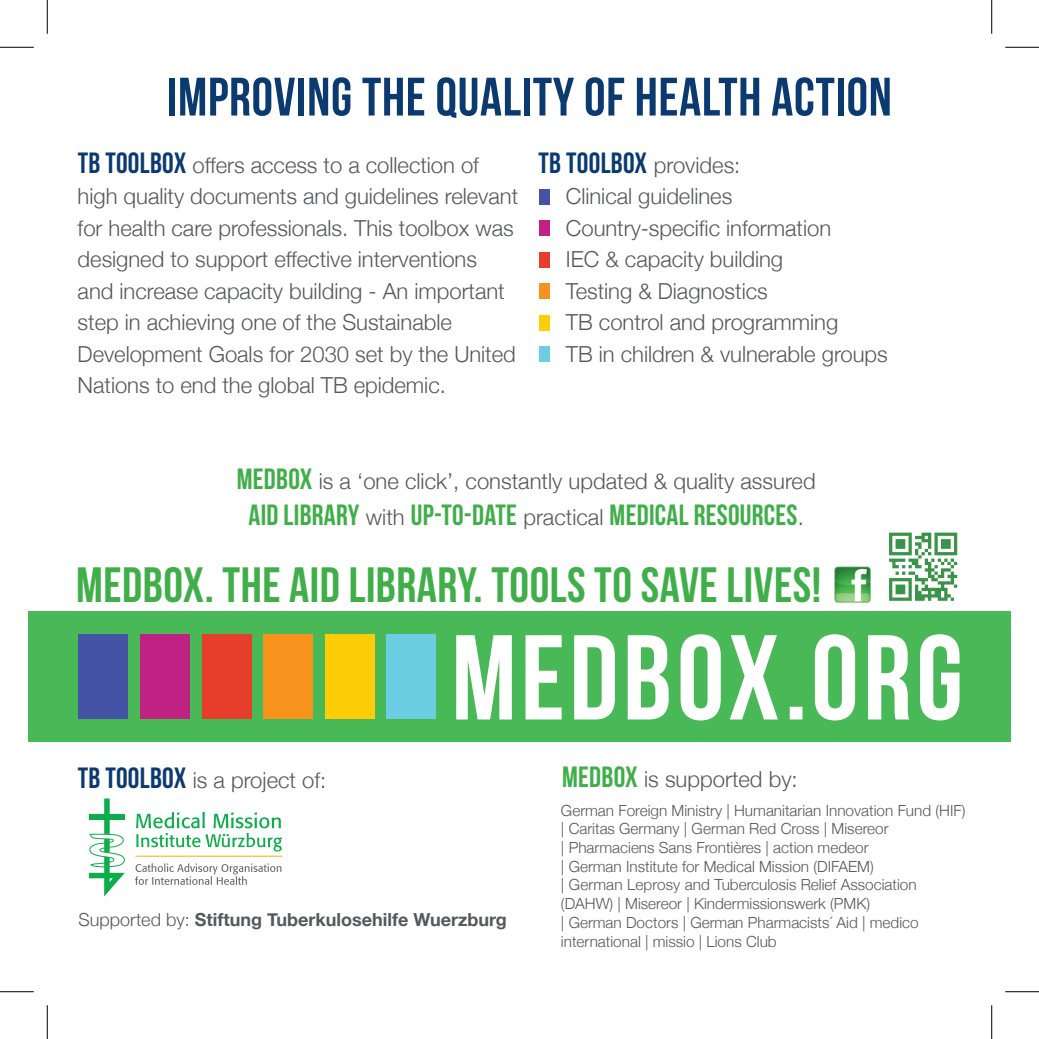
<style>
.page{position:relative;width:1039px;height:1039px;background:#fff}
.page>*{position:absolute;margin:0;border:0;box-sizing:border-box;transform-origin:0 0}
.t1{font:54px "Bebas Neue";letter-spacing:.015em;color:#0b3a70}
.t2{font:49.5px "Bebas Neue";letter-spacing:.01em;color:#40ae49}
.t3{font:29.25px "Bebas Neue";letter-spacing:.01em;color:#40ae49}
.t4{font:29.25px "Bebas Neue";letter-spacing:.01em;color:#0b3a70}
.t5{font:300 22.05px/31.5px "Helvetica Neue";color:#57585a}
.t6{font:700 18px "Helvetica Neue";color:#57585a}
.t7{font:300 15.3px/18.7px "Helvetica Neue";color:#57585a}
.s1{font-family:"Bebas Neue";font-weight:400;font-size:29.25px;color:#0b3a70}
.s2{font-family:"Helvetica Neue";font-weight:300;font-size:22.05px;color:#57585a}
.s3{font-family:"Bebas Neue";font-weight:400;font-size:29.25px;color:#40ae49}
.s4{font-weight:300}
</style>
<div class="page">
<div style="left:28px;top:611px;width:982px;height:130px;background:#49b856"></div>
<svg style="left:456px;top:634px;width:503px;height:86px"></svg>
<img style="left:834px;top:566px;width:37px;height:37px">
<div style="left:538px;top:346px;width:11px;height:16px;background:#6dcde3"></div>
<div style="left:538px;top:315px;width:11px;height:15px;background:#fecd08"></div>
<div style="left:538px;top:283px;width:11px;height:16px;background:#f7931d"></div>
<div style="left:538px;top:252px;width:11px;height:15px;background:#e73e2c"></div>
<div style="left:538px;top:220px;width:11px;height:15px;background:#bf2283"></div>
<div style="left:538px;top:189px;width:11px;height:15px;background:#4453a3"></div>
<div style="left:79px;top:634px;width:49px;height:85px;background:#4453a3"></div>
<div style="left:140px;top:634px;width:50px;height:85px;background:#bf2283"></div>
<div style="left:202px;top:634px;width:49px;height:85px;background:#e73e2c"></div>
<div style="left:263px;top:634px;width:50px;height:85px;background:#f7931d"></div>
<div style="left:325px;top:634px;width:49px;height:85px;background:#fecd08"></div>
<div style="left:386px;top:634px;width:50px;height:85px;background:#6dcde3"></div>
<svg style="left:135px;top:863px;width:146px;height:21px"></svg>
<hr style="left:135px;top:855px;width:147px;height:1px;background:#fcb814">
<svg style="left:89px;top:798px;width:36px;height:98px"></svg>
<svg style="left:136px;top:812px;width:146px;height:39px"></svg>
<svg style="left:889px;top:532px;width:68px;height:68px"></svg>
<hr style="left:0;top:47px;width:34px;height:1px;background:#000">
<hr style="left:1005px;top:47px;width:33px;height:1px;background:#000">
<hr style="left:0;top:991px;width:34px;height:1px;background:#000">
<hr style="left:1005px;top:991px;width:33px;height:1px;background:#000">
<hr style="left:47px;top:0;width:1px;height:34px;background:#000">
<hr style="left:47px;top:1005px;width:1px;height:33px;background:#000">
<hr style="left:991px;top:0;width:1px;height:34px;background:#000">
<hr style="left:991px;top:1005px;width:1px;height:33px;background:#000">
<h1 class="t1" style="left:167px;top:67px;width:726px">IMPROVING THE QUALITY OF HEALTH ACTION</h1>
<p class="t5" style="left:78px;top:148px;width:442px"><span class="s1">TB TOOLBOX</span> offers access to a collection of high quality documents and guidelines relevant for health care professionals. This toolbox was designed to support effective interventions and increase capacity building - An important step in achieving one of the Sustainable Development Goals for 2030 set by the United Nations to end the global TB epidemic.</p>
<h3 class="t4" style="left:538px;top:146px;width:203px">TB TOOLBOX <span class="s2">provides:</span></h3>
<p class="t5" style="left:566px;top:179px;width:323px">Clinical guidelines<br>Country-specific information<br>IEC &amp; capacity building<br>Testing &amp; Diagnostics<br>TB control and programming<br>TB in children &amp; vulnerable groups</p>
<p class="t5" style="left:237px;top:464px;width:580px"><span class="s3">MEDBOX</span> is a ‘one click’, constantly updated &amp; quality assured</p>
<h3 class="t3" style="left:248px;top:499px;width:557px">AID LIBRARY <span class="s2">with</span> UP-TO-DATE <span class="s2">practical</span> MEDICAL RESOURCES<span class="s2">.</span></h3>
<h2 class="t2" style="left:76px;top:557px;width:746px">MEDBOX. THE AID LIBRARY. TOOLS TO SAVE LIVES!</h2>
<p class="t5" style="left:78px;top:762px;width:250px"><span class="s1">TB TOOLBOX</span> is a project of:</p>
<p class="t5" style="left:562px;top:762px;width:237px"><span class="s3">MEDBOX</span> is supported by:</p>
<p class="t6" style="left:79px;top:903px;width:429px"><span class="s4">Supported by:</span> Stiftung Tuberkulosehilfe Wuerzburg</p>
<p class="t7" style="left:561px;top:800px;width:406px">German Foreign Ministry | Humanitarian Innovation Fund (HIF) | Caritas Germany | German Red Cross | Misereor<br>| Pharmaciens Sans Frontières | action medeor<br>| German Institute for Medical Mission (DIFAEM)<br>| German Leprosy and Tuberculosis Relief Association (DAHW) | Misereor | Kindermissionswerk (PMK)<br>| German Doctors | German Pharmacists´ Aid | medico international | missio | Lions Club</p>
</div>
